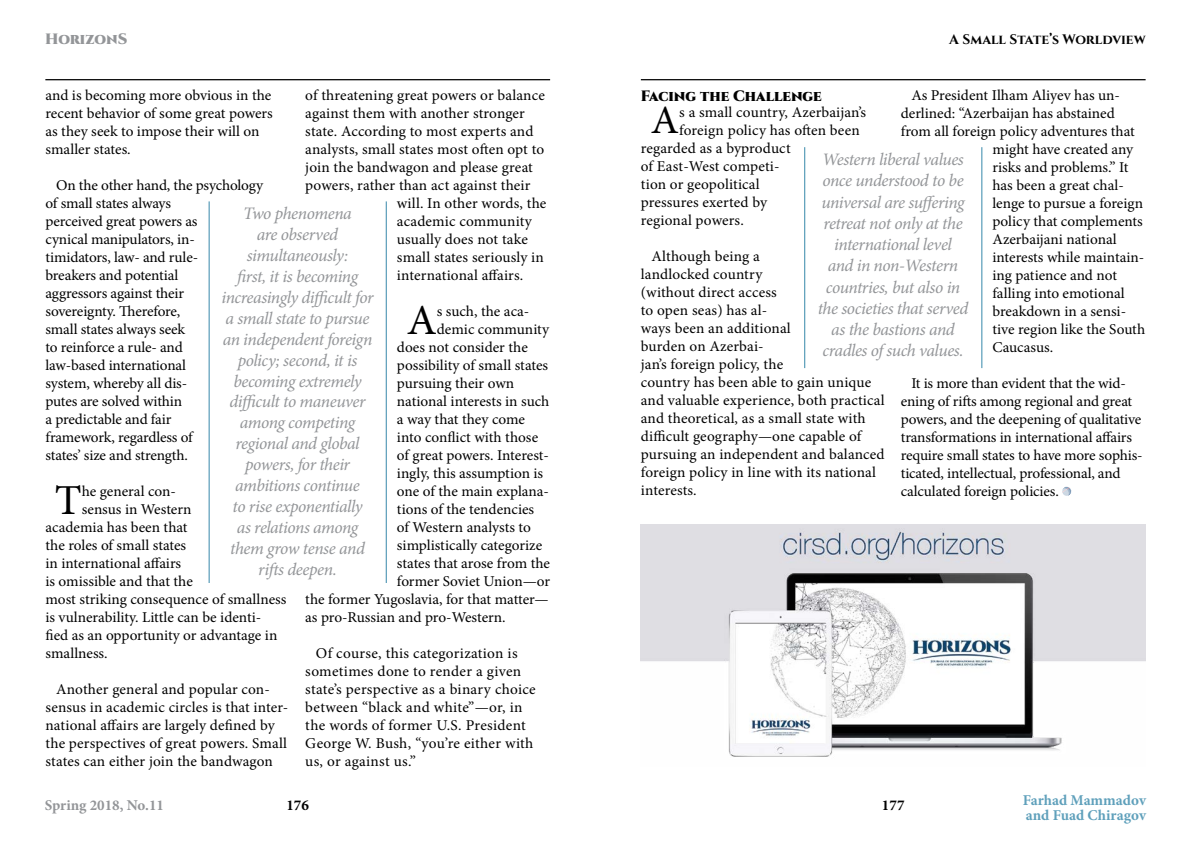
<style>
.page{position:relative;width:1191px;height:844px;background:#fff}
.page>*{position:absolute;margin:0;border:0;box-sizing:border-box;transform-origin:0 0}
.t1{font:42.75px "Minion Pro";color:#000}
.t2{font:40px "Minion Pro";color:#000}
.t3{font:italic 17.5px/20.9px "Minion Pro";letter-spacing:-.03em;color:#939598;text-align:center}
.t4{font:15px/18px "Minion Pro";color:#000}
.t5{font:700 15px/15px "Minion Pro";color:#5fa0bb}
.t6{font:900 15px "Cinzel";color:#000}
.t7{font:700 15px "Minion Pro";color:#939598}
.t8{font:900 15px "Cinzel";color:#939598}
.t9{font:700 15px "Minion Pro";color:#000}
.t10{font:700 13.75px "Cinzel";letter-spacing:-.005em;color:#000}
</style>
<div class="page">
<hr style="left:45px;top:79px;width:505px;height:1px;background:#000">
<hr style="left:641px;top:79px;width:504px;height:1px;background:#000">
<svg style="left:1062px;top:486px;width:9px;height:9px"></svg>
<hr style="left:804px;top:147px;width:1px;height:221px;background:#5fa0bb">
<hr style="left:981px;top:147px;width:1px;height:221px;background:#5fa0bb">
<hr style="left:208px;top:201px;width:2px;height:382px;background:#5fa0bb">
<hr style="left:386px;top:201px;width:1px;height:382px;background:#5fa0bb">
<img style="left:641px;top:524px;width:504px;height:233px">
<p class="t8" style="left:45px;top:30px;width:84px">HorizonS</p>
<p class="t4" style="left:45px;top:86px;width:229px">and is becoming more obvious in the recent behavior of some great powers as they seek to impose their will on smaller states.</p>
<p class="t4" style="left:45px;top:176px;width:219px;text-indent:11px">On the other hand, the psychology of small states always<br>perceived great powers as<br>cynical manipulators, in&shy;timidators, law- and rule-<br>breakers and potential<br>aggressors against their<br>sovereignty. Therefore,<br>small states always seek<br>to reinforce a rule- and<br>law-based international<br>system, whereby all dis-<br>putes are solved within<br>a predictable and fair<br>framework, regardless of<br>states’ size and strength.</p>
<h1 class="t1" style="left:55px;top:471px;width:28px">T</h1>
<p class="t4" style="left:82px;top:482px;width:96px">he general con-</p>
<p class="t4" style="left:305px;top:86px;width:241px">of threatening great powers or balance</p>
<p class="t4" style="left:305px;top:104px;width:221px">against them with another stronger</p>
<p class="t4" style="left:305px;top:122px;width:230px">state. According to most experts and</p>
<p class="t4" style="left:305px;top:140px;width:240px">analysts, small states most often opt to</p>
<p class="t4" style="left:305px;top:158px;width:229px">join the bandwagon and please great</p>
<p class="t4" style="left:305px;top:176px;width:227px">powers, rather than act against their</p>
<p class="t4" style="left:397px;top:194px;width:151px">will. In other words, the</p>
<p class="t4" style="left:397px;top:212px;width:136px">academic community</p>
<p class="t4" style="left:397px;top:230px;width:133px">usually does not take</p>
<p class="t4" style="left:397px;top:248px;width:148px">small states seriously in</p>
<p class="t4" style="left:397px;top:266px;width:128px">international affairs.</p>
<h1 class="t1" style="left:407px;top:291px;width:32px">A</h1>
<p class="t4" style="left:437px;top:302px;width:94px">s such, the aca-</p>
<p class="t3" style="left:221px;top:203px;width:153px">Two phenomena<br>are observed simultaneously:<br>first, it is becoming increasingly difficult for a small state to pursue an independent foreign policy; second, it is becoming extremely difficult to maneuver among competing regional and global powers, for their ambitions continue<br>to rise exponentially<br>as relations among them grow tense and rifts deepen.</p>
<p class="t4" style="left:437px;top:320px;width:114px">demic community</p>
<p class="t4" style="left:397px;top:338px;width:132px">does not consider the</p>
<p class="t4" style="left:397px;top:356px;width:153px">possibility of small states</p>
<p class="t4" style="left:397px;top:374px;width:119px">pursuing their own</p>
<p class="t4" style="left:397px;top:392px;width:154px">national interests in such</p>
<p class="t4" style="left:397px;top:410px;width:130px">a way that they come</p>
<p class="t4" style="left:397px;top:428px;width:143px">into conflict with those</p>
<p class="t4" style="left:397px;top:446px;width:153px">of great powers. Interest-</p>
<p class="t4" style="left:397px;top:464px;width:148px">ingly, this assumption is</p>
<p class="t4" style="left:397px;top:482px;width:153px">one of the main explana-</p>
<p class="t4" style="left:397px;top:500px;width:139px">tions of the tendencies</p>
<p class="t4" style="left:397px;top:518px;width:135px">of Western analysts to</p>
<p class="t4" style="left:397px;top:536px;width:147px">simplistically categorize</p>
<p class="t4" style="left:397px;top:554px;width:155px">states that arose from the</p>
<p class="t4" style="left:397px;top:572px;width:155px">former Soviet Union—or</p>
<p class="t4" style="left:305px;top:590px;width:245px">the former Yugoslavia, for that matter—</p>
<p class="t4" style="left:305px;top:608px;width:202px">as pro-Russian and pro-Western.</p>
<p class="t4" style="left:305px;top:644px;width:232px;text-indent:11px">Of course, this categorization is sometimes done to render a given state’s perspective as a binary choice between “black and white”—or, in the words of former U.S. President<br>George W. Bush, “you’re either with us, or against us.”</p>
<p class="t4" style="left:82px;top:500px;width:111px">sensus in Western</p>
<p class="t4" style="left:45px;top:518px;width:144px">academia has been that</p>
<p class="t4" style="left:45px;top:536px;width:142px">the roles of small states</p>
<p class="t4" style="left:45px;top:554px;width:137px">in international affairs</p>
<p class="t4" style="left:45px;top:572px;width:149px">is omissible and that the</p>
<p class="t4" style="left:45px;top:590px;width:242px">most striking consequence of smallness</p>
<p class="t4" style="left:45px;top:608px;width:217px">is vulnerability. Little can be identi-</p>
<p class="t4" style="left:45px;top:626px;width:233px">fied as an opportunity or advantage in</p>
<p class="t4" style="left:45px;top:644px;width:64px">smallness.</p>
<p class="t4" style="left:45px;top:680px;width:244px;text-indent:11px">Another general and popular con&shy;sensus in academic circles is that inter&shy;national affairs are largely defined by the perspectives of great powers. Small states can either join the bandwagon</p>
<p class="t10" style="left:949px;top:31px;width:198px">A Small State’s Worldview</p>
<p class="t4" style="left:911px;top:86px;width:210px">As President Ilham Aliyev has un-</p>
<p class="t4" style="left:900px;top:104px;width:215px">derlined: “Azerbaijan has abstained</p>
<p class="t4" style="left:900px;top:122px;width:235px">from all foreign policy adventures that</p>
<p class="t4" style="left:992px;top:140px;width:142px">might have created any</p>
<p class="t4" style="left:992px;top:158px;width:137px">risks and problems.” It</p>
<p class="t4" style="left:992px;top:176px;width:133px">has been a great chal-</p>
<p class="t4" style="left:992px;top:194px;width:152px">lenge to pursue a foreign</p>
<p class="t4" style="left:992px;top:212px;width:152px">policy that complements</p>
<p class="t4" style="left:992px;top:230px;width:126px">Azerbaijani national</p>
<p class="t4" style="left:992px;top:248px;width:153px">interests while maintain-</p>
<p class="t4" style="left:992px;top:266px;width:126px">ing patience and not</p>
<p class="t4" style="left:992px;top:284px;width:134px">falling into emotional</p>
<p class="t4" style="left:992px;top:302px;width:135px">breakdown in a sensi-</p>
<p class="t4" style="left:992px;top:320px;width:154px">tive region like the South</p>
<p class="t4" style="left:992px;top:338px;width:62px">Caucasus.</p>
<p class="t4" style="left:900px;top:374px;width:243px;text-indent:11px">It is more than evident that the wid&shy;ening of rifts among regional and great powers, and the deepening of qualitative transformations in international affairs require small states to have more sophis&shy;ticated, intellectual, professional, and calculated foreign policies.</p>
<p class="t6" style="left:641px;top:86px;width:182px">Facing the Challenge</p>
<h2 class="t2" style="left:650px;top:94px;width:30px">A</h2>
<p class="t4" style="left:679px;top:103px;width:188px">s a small country, Azerbaijan’s</p>
<p class="t4" style="left:679px;top:121px;width:182px">foreign policy has often been</p>
<p class="t4" style="left:641px;top:139px;width:151px">regarded as a byproduct</p>
<p class="t4" style="left:641px;top:157px;width:140px">of East-West competi-</p>
<p class="t4" style="left:641px;top:175px;width:120px">tion or geopolitical</p>
<p class="t4" style="left:641px;top:193px;width:128px">pressures exerted by</p>
<p class="t4" style="left:641px;top:211px;width:104px">regional powers.</p>
<p class="t4" style="left:641px;top:247px;width:245px;text-indent:11px">Although being a<br>landlocked country<br>(without direct access<br>to open seas) has al-<br>ways been an additional<br>burden on Azerbai-<br>jan’s foreign policy, the<br>country has been able to gain unique and valuable experience, both practical and theoretical, as a small state with difficult geography—one capable of pursuing an independent and balanced foreign policy in line with its national interests.</p>
<p class="t3" style="left:817px;top:149px;width:152px;line-height:21.2px">Western liberal values once understood to be universal are suffering retreat not only at the international level<br>and in non-Western countries, but also in the societies that served as the bastions and cradles of such values.</p>
<p class="t7" style="left:45px;top:794px;width:121px">Spring 2018, No.11</p>
<p class="t9" style="left:882px;top:794px;width:24px">177</p>
<p class="t9" style="left:286px;top:793px;width:24px">176</p>
<p class="t5" style="left:1022px;top:792px;width:125px">Farhad Mammadov and Fuad Chiragov</p>
</div>
